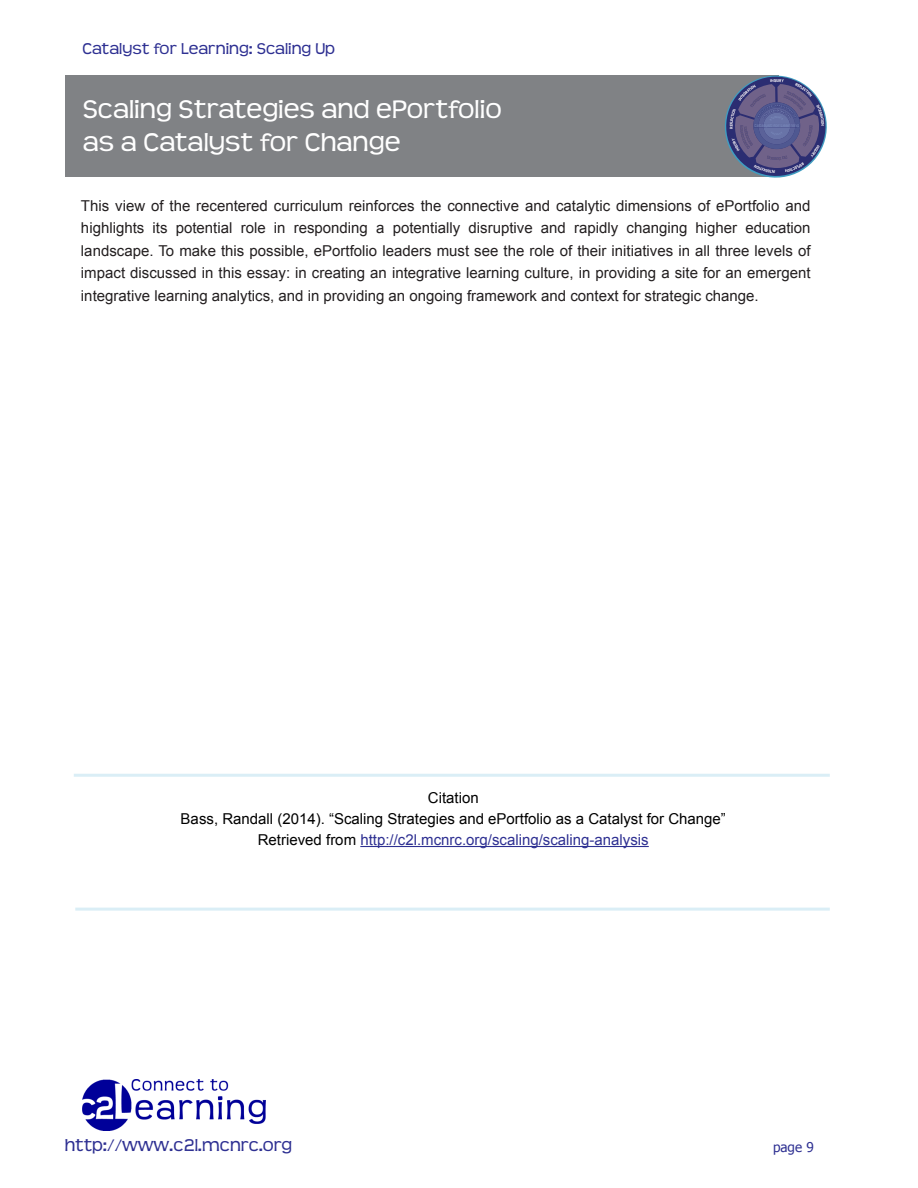
<style>
.page{position:relative;width:918px;height:1188px;background:#fff}
.page>*{position:absolute;margin:0;border:0;box-sizing:border-box;transform-origin:0 0}
.t1{font:27px/32.4px "Teen";color:#fff}
.t2{font:18px "Teen";color:#2e3092}
.t3{font:16.5px "Teen";color:#2e3092}
.Body_text{font:15px/22.5px "Arial";color:#231f20;text-align:justify}
.centered{font:15px "Arial";color:#000}
.centered-2{font:15px "Arial";color:#2e3092}
.t4{font:13.5px "Tahoma";color:#2e3092}
.s1{color:#000}
</style>
<div class="page">
<div style="left:65px;top:76px;width:713px;height:101px;background:#808285"></div>
<img style="left:82px;top:1080px;width:184px;height:51px">
<hr style="left:74px;top:774px;width:756px;height:3px;background:#daeef6">
<hr style="left:75px;top:908px;width:755px;height:3px;background:#daeef6">
<hr style="left:360px;top:846px;width:289px;height:1px;background:#2e3092">
<svg style="left:725px;top:76px;width:102px;height:102px"></svg>
<p class="t3" style="left:82px;top:39px;width:254px">Catalyst for Learning: Scaling Up</p>
<h1 class="t1" style="left:83px;top:94px;width:420px">Scaling Strategies and ePortfolio as a Catalyst for Change</h1>
<p class="Body_text" style="left:81px;top:195px;width:731px">This view of the recentered curriculum reinforces the connective and catalytic dimensions of ePortfolio and highlights its potential role in responding a potentially disruptive and rapidly changing higher education landscape. To make this possible, ePortfolio leaders must see the role of their initiatives in all three levels of impact discussed in this essay: in creating an integrative learning culture, in providing a site for an emergent integrative learning analytics, and in providing an ongoing framework and context for strategic change.</p>
<p class="centered" style="left:428px;top:788px;width:52px">Citation</p>
<p class="centered" style="left:181px;top:809px;width:547px">Bass, Randall (2014). “Scaling Strategies and ePortfolio as a Catalyst for Change”</p>
<p class="centered-2" style="left:258px;top:830px;width:392px"><span class="s1">Retrieved from</span> http://c2l.mcnrc.org/scaling/scaling-analysis</p>
<p class="t2" style="left:65px;top:1135px;width:229px">http://www.c2l.mcnrc.org</p>
<p class="t4" style="left:773px;top:1138px;width:42px">page 9</p>
</div>
